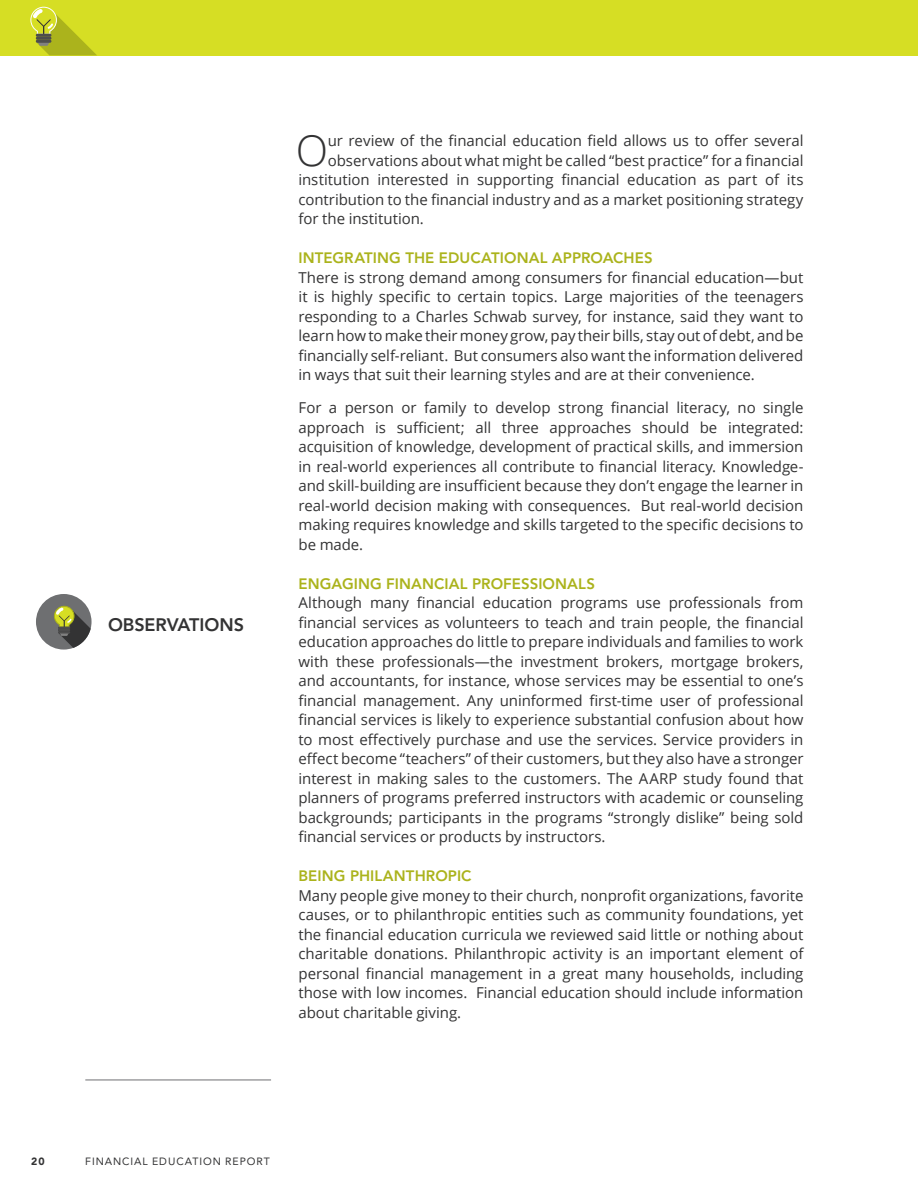
<style>
.page{position:relative;width:918px;height:1188px;background:#fff}
.page>*{position:absolute;margin:0;border:0;box-sizing:border-box;transform-origin:0 0}
.t1{font:300 42.3px "Open Sans";color:#333334}
.t2{font:800 18px "Avenir LT Std";letter-spacing:-.005em;color:#333334}
.t3{font:15px/19.5px "Open Sans";letter-spacing:-.005em;color:#333334;text-align:justify}
.t4{font:800 15px "Avenir LT Std";letter-spacing:.005em;color:#abb31c}
.t5{font:10.5px "Avenir LT Std";letter-spacing:.09em;color:#333334}
.t6{font:900 10.5px "Avenir LT Std";color:#333334}
</style>
<div class="page">
<div style="left:0;top:0;width:918px;height:55px;background:#d6de24"></div>
<hr style="left:85px;top:1080px;width:186px;height:1px;background:#6e6f71">
<svg style="left:36px;top:594px;width:56px;height:56px"></svg>
<svg style="left:30px;top:6px;width:67px;height:49px"></svg>
<hr style="left:36px;top:34px;width:15px;height:3px;background:#4d4d4d;border-radius:2px">
<hr style="left:36px;top:37px;width:15px;height:3px;background:#4d4d4d;border-radius:2px">
<hr style="left:36px;top:40px;width:15px;height:3px;background:#4d4d4d;border-radius:2px">
<p class="t2" style="left:108px;top:614px;width:138px">OBSERVATIONS</p>
<h1 class="t1" style="left:296px;top:122px;width:34px">O</h1>
<p class="t3" style="left:328px;top:131px;width:477px">ur review of the financial education field allows us to offer several</p>
<p class="t3" style="left:328px;top:150px;width:477px">observations about what might be called “best practice” for a financial</p>
<p class="t3" style="left:298px;top:170px;width:507px">institution interested in supporting financial education as part of its</p>
<p class="t3" style="left:298px;top:189px;width:507px">contribution to the financial industry and as a market positioning strategy</p>
<p class="t3" style="left:298px;top:209px;width:127px">for the institution.</p>
<p class="t4" style="left:298px;top:249px;width:356px">INTEGRATING THE EDUCATIONAL APPROACHES</p>
<p class="t3" style="left:298px;top:267px;width:507px">There is strong demand among consumers for financial education—but it is highly specific to certain topics. Large majorities of the teenagers responding to a Charles Schwab survey, for instance, said they want to learn how to make their money grow, pay their bills, stay out of debt, and be financially self-reliant. But consumers also want the information delivered in ways that suit their learning styles and are at their convenience.</p>
<p class="t3" style="left:298px;top:398px;width:507px">For a person or family to develop strong financial literacy, no single approach is sufficient; all three approaches should be integrated: acquisition of knowledge, development of practical skills, and immersion in real-world experiences all contribute to financial literacy. Knowledge&shy;and skill-building are insufficient because they don’t engage the learner in real-world decision making with consequences. But real-world decision making requires knowledge and skills targeted to the specific decisions to be made.</p>
<p class="t4" style="left:298px;top:575px;width:298px">ENGAGING FINANCIAL PROFESSIONALS</p>
<p class="t3" style="left:298px;top:593px;width:507px">Although many financial education programs use professionals from financial services as volunteers to teach and train people, the financial education approaches do little to prepare individuals and families to work with these professionals—the investment brokers, mortgage brokers, and accountants, for instance, whose services may be essential to one’s financial management. Any uninformed first-time user of professional financial services is likely to experience substantial confusion about how to most effectively purchase and use the services. Service providers in effect become “teachers” of their customers, but they also have a stronger interest in making sales to the customers. The AARP study found that planners of programs preferred instructors with academic or counseling backgrounds; participants in the programs “strongly dislike” being sold financial services or products by instructors.</p>
<p class="t4" style="left:298px;top:867px;width:175px">BEING PHILANTHROPIC</p>
<p class="t3" style="left:298px;top:885px;width:507px">Many people give money to their church, nonprofit organizations, favorite causes, or to philanthropic entities such as community foundations, yet the financial education curricula we reviewed said little or nothing about charitable donations. Philanthropic activity is an important element of personal financial management in a great many households, including those with low incomes. Financial education should include information about charitable giving.</p>
<p class="t6" style="left:31px;top:1155px;width:15px">20</p>
<p class="t5" style="left:85px;top:1155px;width:186px">FINANCIAL EDUCATION REPORT</p>
</div>
